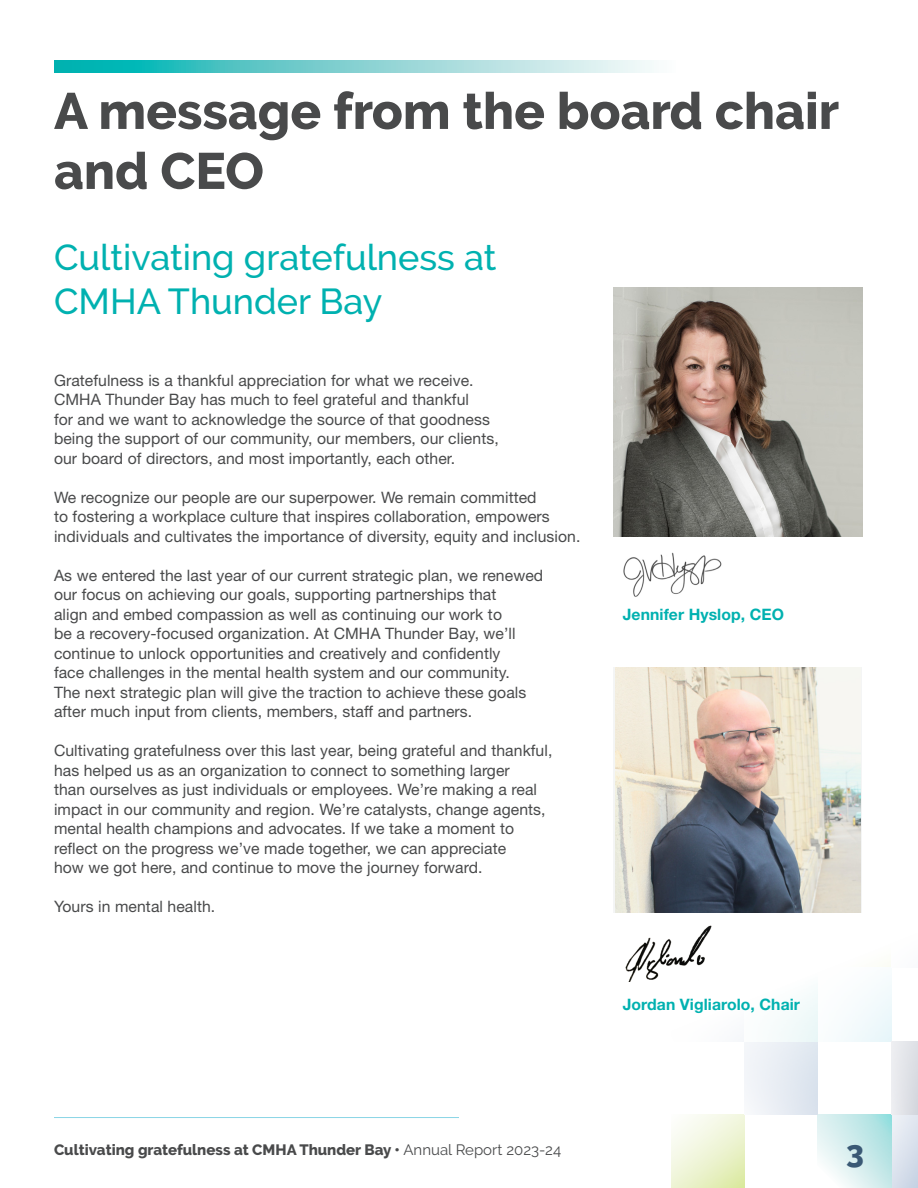
<style>
.page{position:relative;width:918px;height:1188px;background:#fff}
.page>*{position:absolute;margin:0;border:0;box-sizing:border-box;transform-origin:0 0}
.Heading_Title{font:800 51px/60px "Raleway";color:#494a4b}
.Sub_Heading_Teal{font:500 36px/43.2px "Raleway";color:#00b1b0}
.t1{font:800 31.5px "Raleway";color:#3a5975}
.Basic_Body{font:15.75px/19.5px "Helvetica Neue LT Std";letter-spacing:.005em;color:#494a4b}
.Basic_Body-2{font:700 15.75px "Helvetica Neue LT Std";letter-spacing:.005em;color:#00b1b0}
.t2{font:800 15px "Raleway";color:#494a4b}
.s1{font-weight:400}
</style>
<div class="page">
<hr style="left:54px;top:1117px;width:405px;height:1px;background:#8ad5e6">
<div style="left:891px;top:1115px;width:27px;height:73px;background:linear-gradient(to bottom,#e9edf4,#cfd9e7)"></div>
<svg style="left:818px;top:1115px;width:73px;height:73px;background:#d3edee"></svg>
<svg style="left:671px;top:1115px;width:74px;height:73px;background:#eef4d6"></svg>
<div style="left:818px;top:968px;width:73px;height:73px;background:#f8fcfd"></div>
<div style="left:891px;top:1041px;width:27px;height:74px;background:#e3e4e9"></div>
<div style="left:745px;top:1041px;width:73px;height:74px;background:linear-gradient(to right,#f5f7fa,#dbe3ed)"></div>
<div style="left:745px;top:968px;width:73px;height:73px;background:#f9fcfc"></div>
<svg style="left:54px;top:61px;width:600px;height:12px;background:#7bd2d2"></svg>
<img style="left:615px;top:667px;width:245px;height:246px">
<img style="left:614px;top:287px;width:249px;height:249px">
<img style="left:624px;top:552px;width:98px;height:45px">
<div style="left:614px;top:925px;width:167px;height:57px;background:#fff"></div>
<img style="left:625px;top:925px;width:87px;height:57px">
<p class="Heading_Title" style="left:54px;top:81px;width:787px">A message from the board chair and CEO</p>
<p class="Sub_Heading_Teal" style="left:54px;top:236px;width:444px">Cultivating gratefulness at<br>CMHA Thunder Bay</p>
<p class="Basic_Body" style="left:54px;top:370px;width:446px">Gratefulness is a thankful appreciation for what we receive.<br>CMHA Thunder Bay has much to feel grateful and thankful<br>for and we want to acknowledge the source of that goodness being the support of our community, our members, our clients, our board of directors, and most importantly, each other.</p>
<p class="Basic_Body" style="left:54px;top:487px;width:528px">We recognize our people are our superpower. We remain committed<br>to fostering a workplace culture that inspires collaboration, empowers individuals and cultivates the importance of diversity, equity and inclusion.</p>
<p class="Basic_Body" style="left:54px;top:565px;width:491px">As we entered the last year of our current strategic plan, we renewed our focus on achieving our goals, supporting partnerships that<br>align and embed compassion as well as continuing our work to<br>be a recovery-focused organization. At CMHA Thunder Bay, we’ll continue to unlock opportunities and creatively and confidently<br>face challenges in the mental health system and our community.<br>The next strategic plan will give the traction to achieve these goals after much input from clients, members, staff and partners.</p>
<p class="Basic_Body" style="left:54px;top:740px;width:500px">Cultivating gratefulness over this last year, being grateful and thankful, has helped us as an organization to connect to something larger<br>than ourselves as just individuals or employees. We’re making a real impact in our community and region. We’re catalysts, change agents, mental health champions and advocates. If we take a moment to reflect on the progress we’ve made together, we can appreciate<br>how we got here, and continue to move the journey forward.</p>
<p class="Basic_Body" style="left:54px;top:896px;width:163px">Yours in mental health.</p>
<p class="Basic_Body-2" style="left:623px;top:604px;width:163px">Jennifer Hyslop, CEO</p>
<p class="Basic_Body-2" style="left:623px;top:994px;width:179px">Jordan Vigliarolo, Chair</p>
<p class="t2" style="left:54px;top:1141px;width:509px">Cultivating gratefulness at CMHA Thunder Bay • <span class="s1">Annual Report 2023-24</span></p>
<h3 class="t1" style="left:846px;top:1134px;width:19px">3</h3>
</div>
